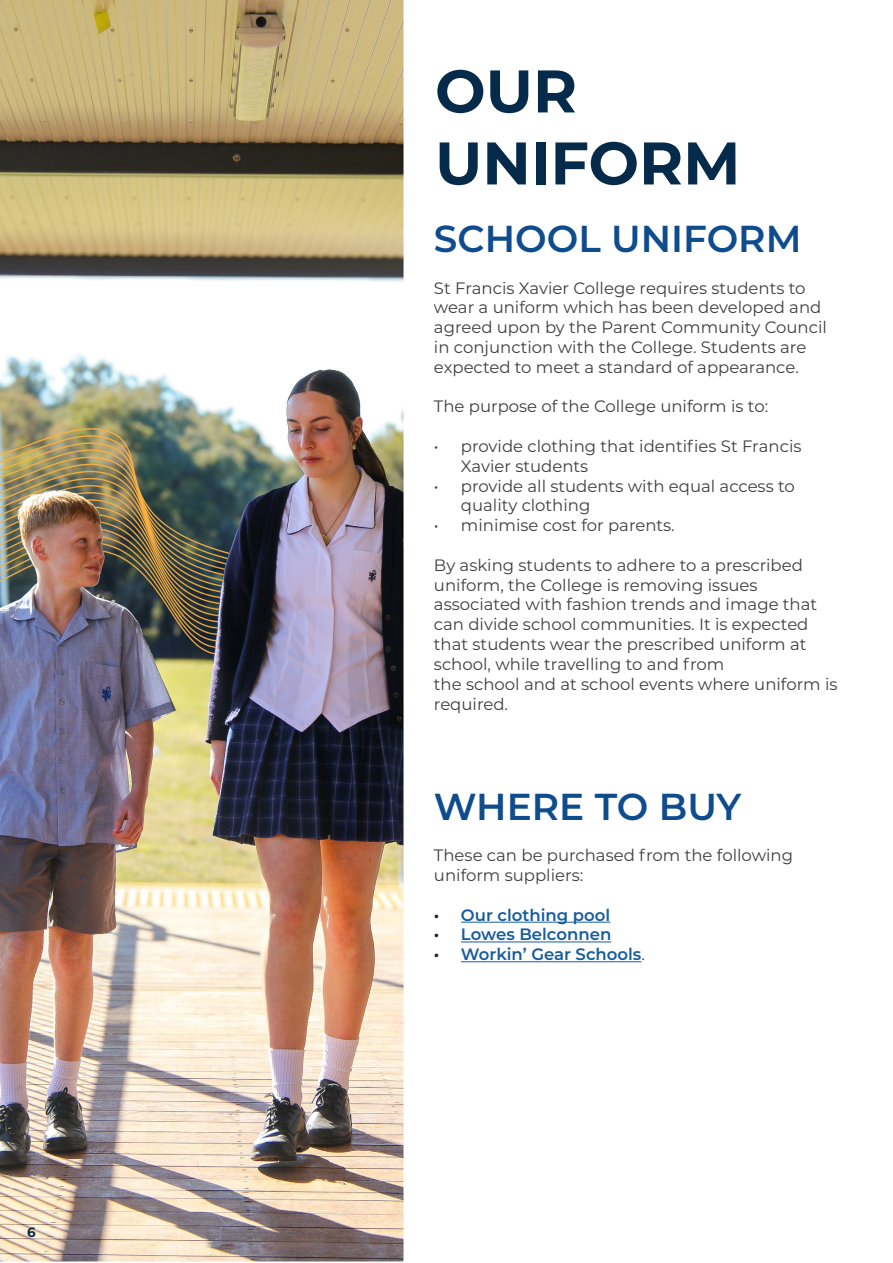
<style>
.page{position:relative;width:893px;height:1263px;background:#fff}
.page>*{position:absolute;margin:0;border:0;box-sizing:border-box;transform-origin:0 0}
.t1{font:700 60px "Montserrat";color:#062b4a}
.t2{font:600 37.5px "Montserrat";color:#0f4c8e}
.t3{font:16.5px/19.8px "Montserrat";color:#3f3f3f}
.t4{font:600 16.5px "Montserrat";color:#175d9e}
.t5{font:700 13.5px "Montserrat";color:#082b4a}
.s1{color:#231f20}
.s2{font-weight:400;color:#3f3f3f}
</style>
<div class="page">
<img style="left:0;top:0;width:404px;height:1262px">
<hr style="left:461px;top:922px;width:149px;height:1px;background:#175d9e">
<hr style="left:461px;top:941px;width:150px;height:1px;background:#175d9e">
<hr style="left:461px;top:961px;width:180px;height:1px;background:#175d9e">
<p class="t5" style="left:27px;top:1223px;width:10px">6</p>
<p class="t1" style="left:435px;top:48px;width:144px">OUR</p>
<p class="t1" style="left:435px;top:120px;width:307px">UNIFORM</p>
<p class="t2" style="left:434px;top:212px;width:369px">SCHOOL UNIFORM</p>
<p class="t3" style="left:434px;top:277px;width:395px">St Francis Xavier College requires students to wear a uniform which has been developed and agreed upon by the Parent Community Council in conjunction with the College. Students are expected to meet a standard of appearance.</p>
<p class="t3" style="left:434px;top:396px;width:336px">The purpose of the College uniform is to:</p>
<p class="t3" style="left:461px;top:436px;width:342px;text-indent:-27px">• provide clothing that identifies St Francis<br>Xavier students</p>
<p class="t3" style="left:461px;top:475px;width:335px;text-indent:-27px">• provide all students with equal access to quality clothing</p>
<p class="t3" style="left:434px;top:515px;width:242px">• minimise cost for parents.</p>
<p class="t3" style="left:434px;top:554px;width:371px">By asking students to adhere to a prescribed uniform, the College is removing issues</p>
<p class="t3" style="left:434px;top:594px;width:385px">associated with fashion trends and image that can divide school communities. It is expected</p>
<p class="t3" style="left:434px;top:634px;width:374px">that students wear the prescribed uniform at school, while travelling to and from</p>
<p class="t3" style="left:434px;top:673px;width:405px">the school and at school events where uniform is required.</p>
<p class="t2" style="left:434px;top:780px;width:309px">WHERE TO BUY</p>
<p class="t3" style="left:434px;top:845px;width:361px">These can be purchased from the following uniform suppliers:</p>
<p class="t4" style="left:434px;top:903px;width:178px"><span class="s1">•</span> Our clothing pool</p>
<p class="t4" style="left:434px;top:923px;width:179px"><span class="s1">•</span> Lowes Belconnen</p>
<p class="t4" style="left:434px;top:942px;width:213px"><span class="s1">•</span> Workin’ Gear Schools<span class="s2">.</span></p>
</div>
